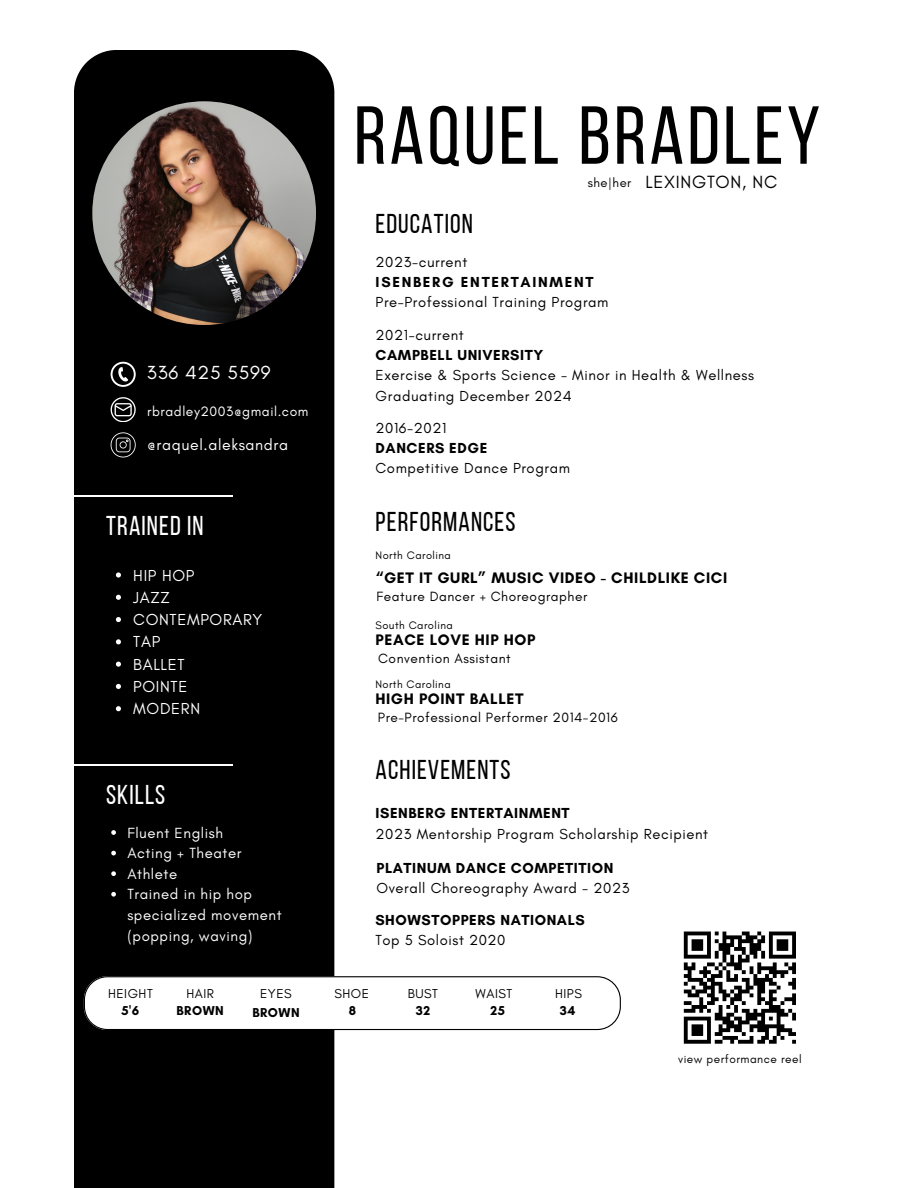
<style>
.page{position:relative;width:918px;height:1188px;background:#fff}
.page>*{position:absolute;margin:0;border:0;box-sizing:border-box;transform-origin:0 0}
.t1{font:82.05px "Bebas Neue";letter-spacing:.04em;color:#000}
.t2{font:27.15px "Bebas Neue";letter-spacing:.04em;color:#000}
.t3{font:27.15px "Bebas Neue";letter-spacing:.04em;color:#fff}
.t4{font:19.2px "Glacial Indifference";letter-spacing:.04em;color:#fff}
.t5{font:18px "Glacial Indifference";letter-spacing:.04em;color:#000}
.t6{font:16.2px "Glacial Indifference";letter-spacing:.04em;color:#fff}
.t7{font:15.75px "Glacial Indifference";letter-spacing:.04em;color:#fff}
.t8{font:700 15.45px "Glacial Indifference";letter-spacing:.04em;color:#000}
.t9{font:15px/20.5px "Glacial Indifference";letter-spacing:.04em;color:#fff}
.t10{font:14.85px/20.2px "Glacial Indifference";letter-spacing:.04em;color:#000}
.t11{font:700 14.85px/20.2px "Glacial Indifference";letter-spacing:.04em;color:#000}
.t12{font:13.8px "Glacial Indifference";letter-spacing:.04em;color:#fff}
.t13{font:13.65px "Glacial Indifference";letter-spacing:.04em;color:#000}
.t14{font:13.2px "Glacial Indifference";letter-spacing:.04em;color:#000}
.t15{font:700 13.2px "Glacial Indifference";letter-spacing:.04em;color:#000}
.t16{font:13.05px "Glacial Indifference";letter-spacing:.04em;color:#000}
.t17{font:11.85px "Glacial Indifference";letter-spacing:.04em;color:#000}
.t18{font:11.1px "Glacial Indifference";letter-spacing:.04em;color:#000}
.s1{font-weight:700}
.s2{font-weight:400}
</style>
<div class="page">
<div style="left:74px;top:50px;width:260px;height:1138px;background:#000"></div>
<img style="left:92px;top:101px;width:224px;height:224px;border-radius:50%">
<svg style="left:111px;top:362px;width:24px;height:24px"></svg>
<svg style="left:111px;top:397px;width:24px;height:25px"></svg>
<svg style="left:111px;top:432px;width:24px;height:25px"></svg>
<hr style="left:0;top:495px;width:232px;height:1px;background:#fff">
<hr style="left:0;top:764px;width:232px;height:2px;background:#fff">
<svg style="left:84px;top:976px;width:537px;height:54px"></svg>
<svg style="left:116px;top:572px;width:5px;height:6px"></svg>
<svg style="left:116px;top:595px;width:5px;height:5px"></svg>
<svg style="left:116px;top:617px;width:5px;height:5px"></svg>
<svg style="left:116px;top:639px;width:5px;height:5px"></svg>
<svg style="left:116px;top:662px;width:5px;height:5px"></svg>
<svg style="left:116px;top:684px;width:5px;height:5px"></svg>
<svg style="left:116px;top:706px;width:5px;height:5px"></svg>
<svg style="left:111px;top:830px;width:5px;height:5px"></svg>
<svg style="left:111px;top:851px;width:5px;height:4px"></svg>
<svg style="left:111px;top:871px;width:5px;height:5px"></svg>
<svg style="left:111px;top:892px;width:5px;height:5px"></svg>
<svg style="left:683px;top:931px;width:113px;height:113px"></svg>
<h2 class="t1" style="left:354px;top:102px;width:468px">RAQUEL BRADLEY</h2>
<h6 class="t4" style="left:147px;top:361px;width:125px">336 425 5599</h6>
<h6 class="t12" style="left:147px;top:403px;width:163px">rbradley2003@gmail.com</h6>
<h6 class="t7" style="left:147px;top:435px;width:142px">@raquel.aleksandra</h6>
<h1 class="t3" style="left:106px;top:514px;width:99px">TRAINED IN</h1>
<p class="t6" style="left:133px;top:565px;width:63px">HIP HOP</p>
<h3 class="t6" style="left:133px;top:587px;width:38px">JAZZ</h3>
<h2 class="t6" style="left:133px;top:610px;width:131px">CONTEMPORARY</h2>
<h6 class="t6" style="left:133px;top:632px;width:29px">TAP</h6>
<h6 class="t6" style="left:133px;top:654px;width:53px">BALLET</h6>
<h6 class="t6" style="left:133px;top:677px;width:56px">POINTE</h6>
<p class="t6" style="left:133px;top:699px;width:68px">MODERN</p>
<h2 class="t3" style="left:106px;top:784px;width:61px">SKILLS</h2>
<p class="t9" style="left:127px;top:822px;width:97px">Fluent English</p>
<h5 class="t9" style="left:127px;top:843px;width:116px">Acting + Theater</h5>
<p class="t9" style="left:127px;top:863px;width:51px">Athlete</p>
<p class="t9" style="left:127px;top:884px;width:156px">Trained in hip hop specialized movement (popping, waving)</p>
<p class="t2" style="left:376px;top:212px;width:99px">EDUCATION</p>
<p class="t16" style="left:588px;top:174px;width:45px">she|her</p>
<h6 class="t5" style="left:645px;top:171px;width:133px">LEXINGTON, NC</h6>
<h5 class="t10" style="left:376px;top:252px;width:234px">2023-current<br><span class="s1">ISENBERG ENTERTAINMENT<br></span>Pre-Professional Training Program</h5>
<p class="t10" style="left:376px;top:325px;width:380px">2021-current<br><span class="s1">CAMPBELL UNIVERSITY<br></span>Exercise &amp; Sports Science - Minor in Health &amp; Wellness<br>Graduating December 2024</p>
<h2 class="t10" style="left:376px;top:417px;width:196px">2016-2021<br><span class="s1">DANCERS EDGE<br></span>Competitive Dance Program</h2>
<h5 class="t2" style="left:376px;top:511px;width:141px">PERFORMANCES</h5>
<p class="t18" style="left:376px;top:549px;width:77px">North Carolina</p>
<h6 class="t8" style="left:376px;top:568px;width:353px">“GET IT GURL” MUSIC VIDEO - CHILDLIKE CICI</h6>
<p class="t13" style="left:376px;top:588px;width:212px">Feature Dancer + Choreographer</p>
<h6 class="t18" style="left:376px;top:619px;width:79px">South Carolina</h6>
<p class="t8" style="left:376px;top:631px;width:161px">PEACE LOVE HIP HOP</p>
<h6 class="t13" style="left:378px;top:650px;width:134px">Convention Assistant</h6>
<p class="t18" style="left:375px;top:678px;width:77px">North Carolina</p>
<p class="t8" style="left:375px;top:690px;width:150px">HIGH POINT BALLET</p>
<p class="t13" style="left:378px;top:709px;width:241px">Pre-Professional Performer 2014-2016</p>
<p class="t2" style="left:376px;top:758px;width:136px">ACHIEVEMENTS</p>
<p class="t10" style="left:376px;top:803px;width:334px"><span class="s1">ISENBERG ENTERTAINMENT<br></span>2023 Mentorship Program Scholarship Recipient</p>
<p class="t10" style="left:376px;top:857px;width:254px"><span class="s1">PLATINUM DANCE COMPETITION<br></span>Overall Choreography Award - 2023</p>
<p class="t11" style="left:375px;top:910px;width:211px">SHOWSTOPPERS NATIONALS<br><span class="s2">Top 5 Soloist 2020</span></p>
<p class="t14" style="left:108px;top:986px;width:46px">HEIGHT</p>
<p class="t14" style="left:186px;top:986px;width:29px">HAIR</p>
<p class="t14" style="left:260px;top:986px;width:33px">EYES</p>
<h4 class="t14" style="left:334px;top:986px;width:36px">SHOE</h4>
<p class="t14" style="left:408px;top:986px;width:32px">BUST</p>
<h6 class="t14" style="left:476px;top:986px;width:38px">WAIST</h6>
<h2 class="t14" style="left:555px;top:986px;width:28px">HIPS</h2>
<h6 class="t15" style="left:122px;top:1002px;width:19px">5'6</h6>
<h6 class="t15" style="left:177px;top:1002px;width:49px">BROWN</h6>
<h6 class="t15" style="left:252px;top:1004px;width:49px">BROWN</h6>
<h6 class="t15" style="left:349px;top:1002px;width:9px">8</h6>
<h6 class="t15" style="left:416px;top:1002px;width:16px">32</h6>
<h6 class="t15" style="left:491px;top:1002px;width:16px">25</h6>
<h6 class="t15" style="left:560px;top:1002px;width:17px">34</h6>
<p class="t17" style="left:678px;top:1052px;width:125px">view performance reel</p>
</div>
